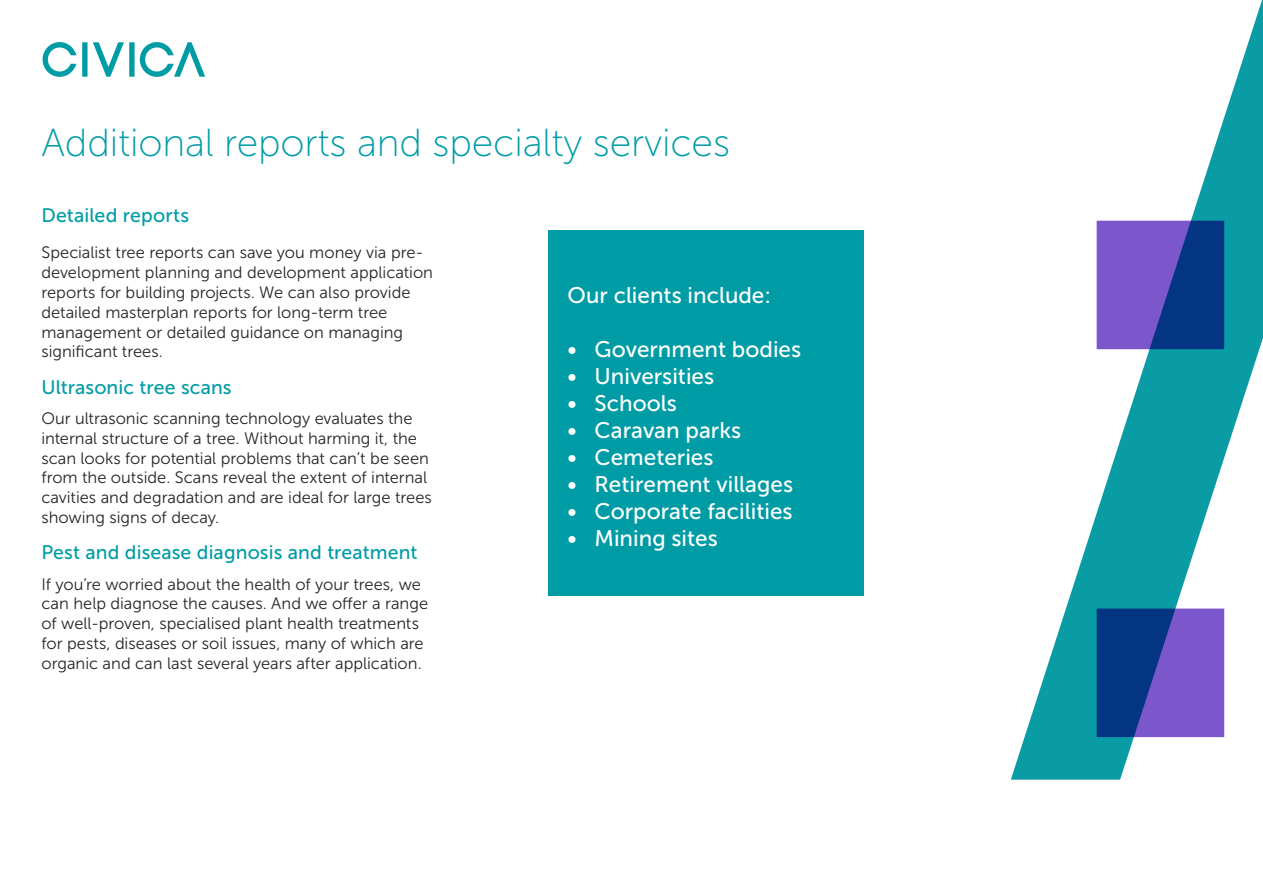
<style>
.page{position:relative;width:1263px;height:893px;background:#fff}
.page>*{position:absolute;margin:0;border:0;box-sizing:border-box;transform-origin:0 0}
.t1{font:1012.5px "Museo Sans 700";color:#0a9ca5}
.t2{font:39px "Museo Sans 100";letter-spacing:-.005em;color:#009ca6}
.t3{font:22.5px "Museo Sans 500";color:#fff}
.t4{font:19.5px "Museo Sans 500";letter-spacing:.005em;color:#009ca6}
.t5{font:16.5px/19.8px "Museo Sans 300";color:#262626}
.s1{color:#7b57cb}
</style>
<div class="page">
<svg style="left:42px;top:42px;width:163px;height:35px"></svg>
<div style="left:549px;top:230px;width:315px;height:365px;background:#009ca6"></div>
<h2 class="t2" style="left:41px;top:122px;width:690px">Additional reports and specialty services</h2>
<p class="t4" style="left:41px;top:204px;width:149px">Detailed reports</p>
<p class="t5" style="left:41px;top:243px;width:393px">Specialist tree reports can save you money via pre&shy;development planning and development application reports for building projects. We can also provide detailed masterplan reports for long-term tree management or detailed guidance on managing significant trees.</p>
<p class="t4" style="left:41px;top:376px;width:192px">Ultrasonic tree scans</p>
<p class="t5" style="left:41px;top:409px;width:392px">Our ultrasonic scanning technology evaluates the internal structure of a tree. Without harming it, the scan looks for potential problems that can’t be seen from the outside. Scans reveal the extent of internal cavities and degradation and are ideal for large trees showing signs of decay.</p>
<p class="t4" style="left:41px;top:542px;width:377px">Pest and disease diagnosis and treatment</p>
<p class="t5" style="left:41px;top:574px;width:388px">If you’re worried about the health of your trees, we can help diagnose the causes. And we offer a range of well-proven, specialised plant health treatments for pests, diseases or soil issues, many of which are organic and can last several years after application.</p>
<h3 class="t3" style="left:567px;top:283px;width:205px">Our clients include:</h3>
<h3 class="t3" style="left:567px;top:337px;width:235px">• Government bodies</h3>
<h3 class="t3" style="left:567px;top:364px;width:148px">• Universities</h3>
<h3 class="t3" style="left:567px;top:391px;width:111px">• Schools</h3>
<h3 class="t3" style="left:567px;top:418px;width:175px">• Caravan parks</h3>
<h3 class="t3" style="left:567px;top:445px;width:147px">• Cemeteries</h3>
<h3 class="t3" style="left:567px;top:472px;width:227px">• Retirement villages</h3>
<h3 class="t3" style="left:567px;top:499px;width:226px">• Corporate facilities</h3>
<h3 class="t3" style="left:567px;top:526px;width:152px">• Mining sites</h3>
<h1 class="t1" style="left:983px;top:-176px;width:417px">/<span class="s1">:</span></h1>
</div>
